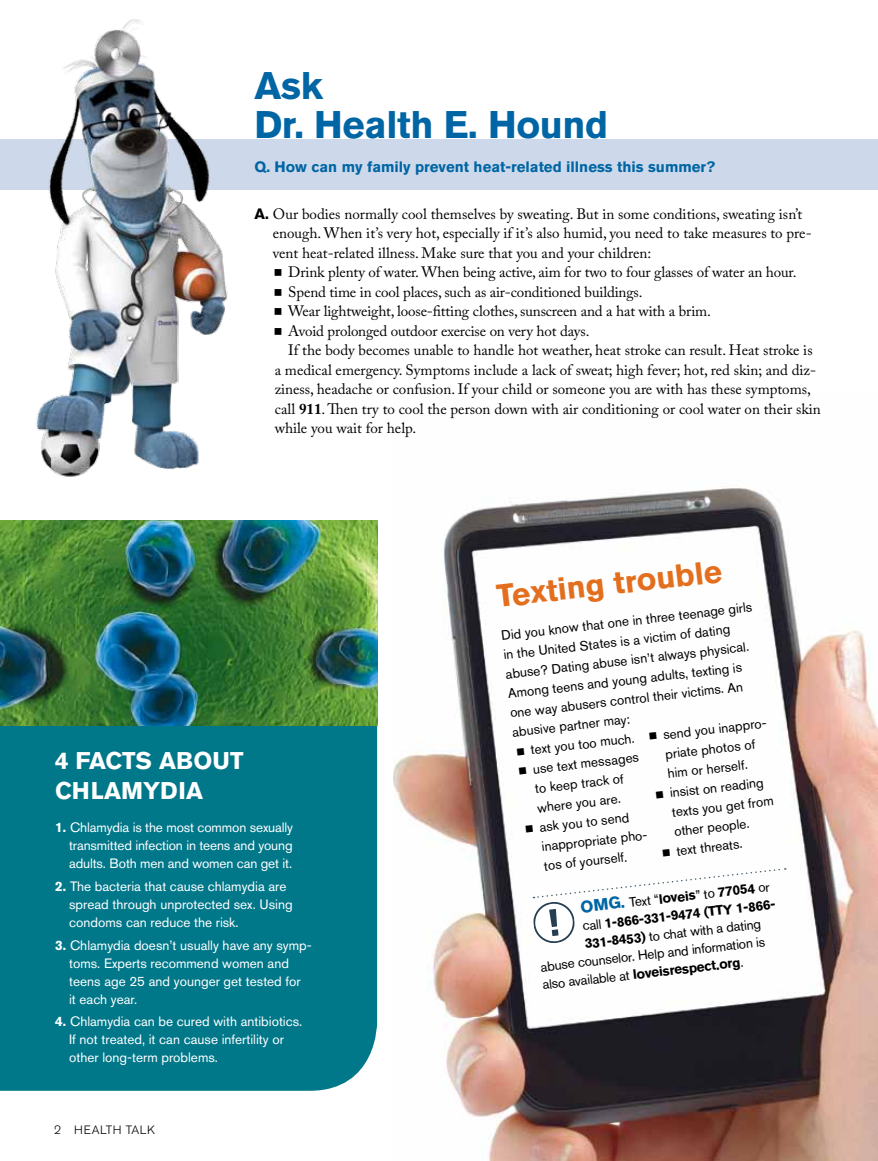
<style>
.page{position:relative;width:878px;height:1161px;background:#fff}
.page>*{position:absolute;margin:0;border:0;box-sizing:border-box;transform-origin:0 0}
.t1{font:700 38.25px/39px "Akzidenz Grotesk BE";letter-spacing:-.01em;color:#0065a4}
.t2{font:700 31.5px "Akzidenz Grotesk BE";color:#e36f1e}
.t3{font:700 24px/30px "Akzidenz Grotesk BE";color:#fff}
.t4{font:700 16.5px "Akzidenz Grotesk BE";color:#0065a4}
.t5{font:15px "Adobe Caslon Pro";color:#000}
.t6{font:700 15px "Akzidenz Grotesk BE";color:#0065a4}
.t7{font:13.5px/19.5px "Akzidenz Grotesk BE";color:#000}
.t8{font:13.5px/18px "Akzidenz Grotesk BE";color:#fff}
.t9{font:700 13.5px "Akzidenz Grotesk BE";color:#000}
.t10{font:300 12px "Akzidenz Grotesk BE";letter-spacing:.05em;color:#000}
.s1{font-family:"Akzidenz Grotesk BE";font-weight:700}
.s2{font-weight:700}
.s3{font-weight:400}
</style>
<div class="page">
<div style="left:0;top:139px;width:878px;height:51px;background:#cdd9eb"></div>
<img style="left:394px;top:486px;width:484px;height:675px">
<div style="left:0;top:725px;width:377px;height:366px;background:#00788a"></div>
<img style="left:0;top:520px;width:377px;height:205px">
<img style="left:36px;top:19px;width:192px;height:458px">
<svg style="left:532px;top:868px;width:253px;height:76px"></svg>
<svg style="left:517px;top:747px;width:7px;height:8px"></svg>
<svg style="left:519px;top:767px;width:7px;height:7px"></svg>
<svg style="left:525px;top:825px;width:8px;height:7px"></svg>
<svg style="left:649px;top:732px;width:7px;height:8px"></svg>
<svg style="left:656px;top:790px;width:7px;height:8px"></svg>
<svg style="left:662px;top:849px;width:8px;height:7px"></svg>
<p class="t1" style="left:254px;top:67px;width:355px">Ask<br>Dr. Health E. Hound</p>
<p class="t6" style="left:254px;top:158px;width:462px">Q. How can my family prevent heat-related illness this summer?</p>
<p class="t5" style="left:254px;top:205px;width:549px"><span class="s1">A.</span> Our bodies normally cool themselves by sweating. But in some conditions, sweating isn’t</p>
<p class="t5" style="left:273px;top:224px;width:540px">enough. When it’s very hot, especially if it’s also humid, you need to take measures to pre-</p>
<p class="t5" style="left:273px;top:244px;width:380px">vent heat-related illness. Make sure that you and your children:</p>
<p class="t5" style="left:288px;top:263px;width:509px">Drink plenty of water. When being active, aim for two to four glasses of water an hour.</p>
<p class="t5" style="left:288px;top:283px;width:356px">Spend time in cool places, such as air-conditioned buildings.</p>
<p class="t5" style="left:288px;top:302px;width:424px">Wear lightweight, loose-fitting clothes, sunscreen and a hat with a brim.</p>
<p class="t5" style="left:288px;top:322px;width:303px">Avoid prolonged outdoor exercise on very hot days.</p>
<p class="t5" style="left:288px;top:341px;width:526px">If the body becomes unable to handle hot weather, heat stroke can result. Heat stroke is</p>
<p class="t5" style="left:275px;top:361px;width:543px">a medical emergency. Symptoms include a lack of sweat; high fever; hot, red skin; and diz-</p>
<p class="t5" style="left:275px;top:380px;width:537px">ziness, headache or confusion. If your child or someone you are with has these symptoms,</p>
<p class="t5" style="left:275px;top:400px;width:547px">call <span class="s2">911</span>. Then try to cool the person down with air conditioning or cool water on their skin</p>
<p class="t5" style="left:275px;top:419px;width:143px">while you wait for help.</p>
<p class="t3" style="left:55px;top:746px;width:185px">4 facts about ch lamydia</p>
<p class="t8" style="left:69px;top:818px;width:225px;text-align:justify;text-indent:-14px"><span class="s2">1.</span> Chlamydia is the most common sexually transmitted infection in teens and young adults. Both men and women can get it.</p>
<p class="t8" style="left:69px;top:877px;width:225px;text-indent:-14px"><span class="s2">2.</span> The bacteria that cause chlamydia are spread through unprotected sex. Using condoms can reduce the risk.</p>
<p class="t8" style="left:69px;top:936px;width:244px;text-indent:-14px"><span class="s2">3.</span> Chlamydia doesn’t usually have any symp&shy;toms. Experts recommend women and teens age 25 and younger get tested for<br>it each year.</p>
<p class="t8" style="left:69px;top:1013px;width:235px;text-indent:-14px"><span class="s2">4.</span> Chlamydia can be cured with antibiotics.<br>If not treated, it can cause infertility or other long-term problems.</p>
<p class="t10" style="left:54px;top:1123px;width:103px">2 HEALTH TALK</p>
<p class="t2" style="left:494px;top:579px;width:230px;rotate:-7deg">Texting trouble</p>
<p class="t7" style="left:500px;top:624px;width:254px;rotate:-6deg">Did you know that one in three teenage girls</p>
<p class="t7" style="left:502px;top:644px;width:229px;rotate:-6deg">in the United States is a victim of dating</p>
<p class="t7" style="left:504px;top:663px;width:247px;rotate:-6deg">abuse? Dating abuse isn’t always physical.</p>
<p class="t7" style="left:507px;top:683px;width:237px;rotate:-6deg">Among teens and young adults, texting is</p>
<p class="t7" style="left:509px;top:702px;width:236px;rotate:-6deg">one way abusers controltheir victims. An</p>
<p class="t7" style="left:511px;top:722px;width:120px;rotate:-6deg">abusive partner may:</p>
<p class="t7" style="left:529px;top:740px;width:106px;rotate:-6deg">text you too much.</p>
<p class="t7" style="left:532px;top:759px;width:108px;rotate:-6deg">use text messages</p>
<p class="t7" style="left:534px;top:778px;width:90px;rotate:-6deg">to keep track of</p>
<p class="t7" style="left:536px;top:798px;width:85px;rotate:-6deg">where you are.</p>
<p class="t7" style="left:538px;top:817px;width:92px;rotate:-6deg">ask you to send</p>
<p class="t7" style="left:540px;top:836px;width:109px;rotate:-6deg">inappropriate pho-</p>
<p class="t7" style="left:543px;top:856px;width:85px;rotate:-6deg">tos of yourself.</p>
<p class="t7" style="left:662px;top:724px;width:107px;rotate:-6deg">send you inappro&shy;priate photos of him or herself. insist on reading texts you get from other people.<br>text threats.</p>
<p class="t9" style="left:628px;top:895px;width:143px;rotate:-7deg"><span class="s3">Text “</span>loveis<span class="s3">” to</span>77054 <span class="s3">or</span></p>
<p class="t4" style="left:579px;top:897px;width:46px;rotate:-6deg">OM G.</p>
<p class="t9" style="left:582px;top:919px;width:195px;rotate:-7deg"><span class="s3">call</span>1-866-331-9474 (TTY 1-866-</p>
<p class="t7" style="left:583px;top:935px;width:179px;rotate:-7deg"><span class="s2">331-8453)</span> tochat with a dating</p>
<p class="t7" style="left:539px;top:958px;width:227px;rotate:-7deg">abuse counselor. Help and information is</p>
<p class="t9" style="left:542px;top:978px;width:203px;rotate:-7deg"><span class="s3">alsoavailable at</span> loveisrespect.org<span class="s3">.</span></p>
</div>
